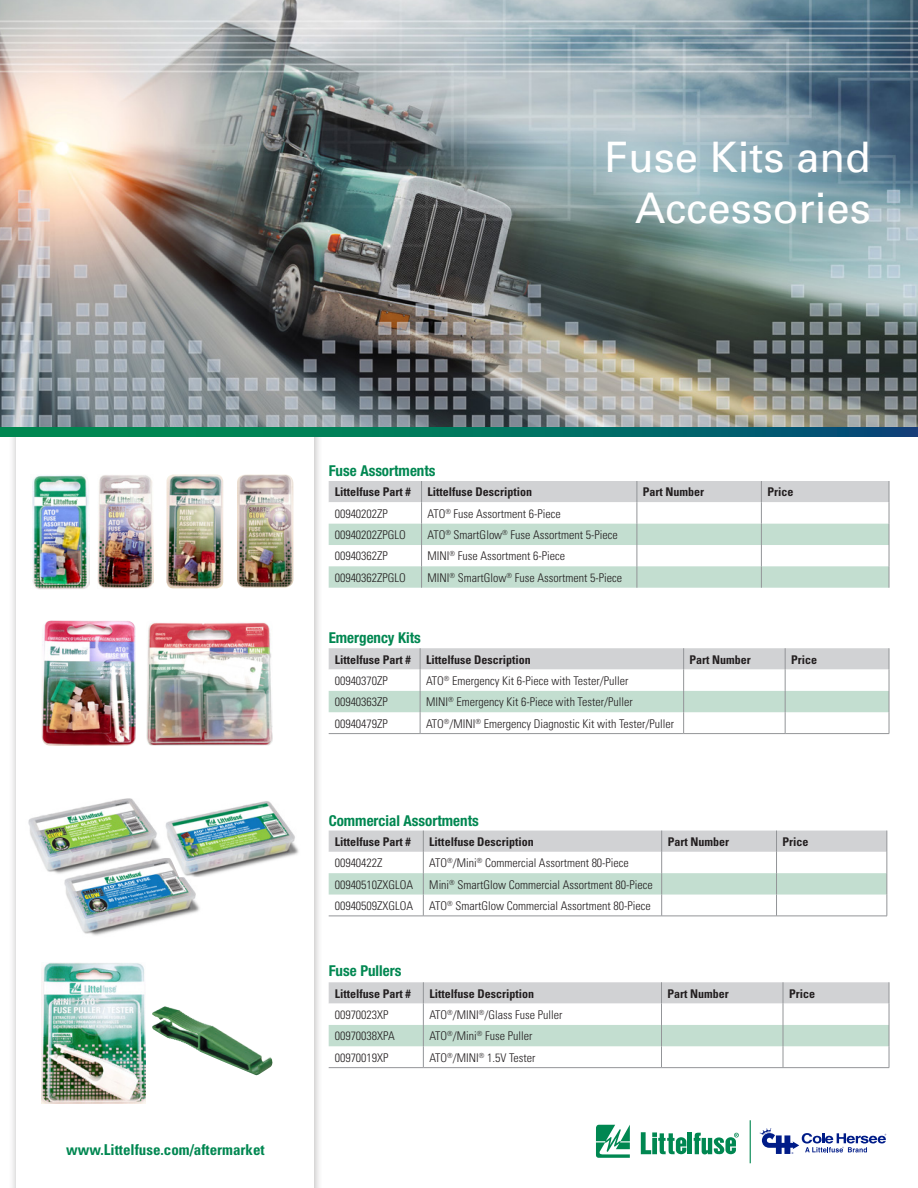
<style>
.page{position:relative;width:918px;height:1188px;background:#fff}
.page>*{position:absolute;margin:0;border:0;box-sizing:border-box;transform-origin:0 0}
.t1{font:42px/50.4px "Univers";color:#fff;text-align:right}
.t2{font:700 condensed 15px "Helvetica Neue";color:#008751}
.t3{font:700 condensed 15px "Univers";color:#008751}
.t4{font:300 condensed 12px "Univers";color:#231f20}
.t5{font:700 condensed 12px "Univers";color:#231f20}
</style>
<div class="page">
<div style="left:9px;top:316px;width:314px;height:872px;background:#231f20;opacity:.3"></div>
<div style="left:17px;top:318px;width:297px;height:870px;background:#fff"></div>
<img style="left:0;top:0;width:918px;height:427px">
<svg style="left:329px;top:982px;width:561px;height:86px"></svg>
<hr style="left:329px;top:1067px;width:94px;height:1px;background:#939598">
<hr style="left:423px;top:1067px;width:238px;height:1px;background:#939598">
<hr style="left:662px;top:1067px;width:121px;height:1px;background:#939598">
<hr style="left:783px;top:1067px;width:106px;height:1px;background:#939598">
<svg style="left:329px;top:481px;width:561px;height:107px"></svg>
<img style="left:32px;top:475px;width:57px;height:115px">
<img style="left:97px;top:475px;width:57px;height:113px">
<img style="left:166px;top:475px;width:57px;height:113px">
<img style="left:237px;top:475px;width:56px;height:113px">
<svg style="left:329px;top:648px;width:561px;height:86px"></svg>
<img style="left:146px;top:622px;width:127px;height:123px">
<img style="left:42px;top:621px;width:94px;height:125px">
<hr style="left:329px;top:916px;width:94px;height:1px;background:#939598">
<hr style="left:423px;top:916px;width:239px;height:1px;background:#939598">
<hr style="left:662px;top:916px;width:115px;height:1px;background:#939598">
<hr style="left:777px;top:916px;width:110px;height:1px;background:#939598">
<svg style="left:329px;top:831px;width:559px;height:85px"></svg>
<img style="left:64px;top:875px;width:136px;height:61px">
<img style="left:28px;top:798px;width:132px;height:77px">
<img style="left:160px;top:801px;width:139px;height:76px">
<img style="left:42px;top:963px;width:103px;height:140px">
<img style="left:152px;top:1006px;width:121px;height:69px">
<svg style="left:0;top:427px;width:918px;height:9px"></svg>
<hr style="left:750px;top:1120px;width:1px;height:43px;background:#008751">
<svg style="left:596px;top:1125px;width:34px;height:33px"></svg>
<hr style="left:688px;top:1133px;width:4px;height:21px;background:#008751">
<svg style="left:694px;top:1133px;width:45px;height:22px"></svg>
<svg style="left:641px;top:1132px;width:45px;height:22px"></svg>
<svg style="left:760px;top:1128px;width:126px;height:26px"></svg>
<p class="t1" style="left:605px;top:131px;width:268px">Fuse Kits and<br>Accessories</p>
<p class="t3" style="left:66px;top:1140px;width:200px">www.Littelfuse.com/aftermarket</p>
<p class="t2" style="left:329px;top:462px;width:108px">Fuse Assortments</p>
<p class="t5" style="left:335px;top:485px;width:77px">Littelfuse Part #</p>
<p class="t5" style="left:428px;top:485px;width:106px">Littelfuse Description</p>
<p class="t5" style="left:643px;top:485px;width:63px">Part Number</p>
<p class="t5" style="left:767px;top:485px;width:28px">Price</p>
<p class="t4" style="left:335px;top:506px;width:55px">00940202ZP</p>
<p class="t4" style="left:428px;top:506px;width:135px">ATO<sup>®</sup> Fuse Assortment 6-Piece</p>
<p class="t4" style="left:335px;top:528px;width:73px">00940202ZPGLO</p>
<p class="t4" style="left:428px;top:528px;width:192px">ATO<sup>®</sup> SmartGlow<sup>®</sup> Fuse Assortment 5-Piece</p>
<p class="t4" style="left:335px;top:549px;width:55px">00940362ZP</p>
<p class="t4" style="left:428px;top:549px;width:139px">MINI<sup>®</sup> Fuse Assortment 6-Piece</p>
<p class="t4" style="left:335px;top:570px;width:73px">00940362ZPGLO</p>
<p class="t4" style="left:428px;top:570px;width:196px">MINI<sup>®</sup> SmartGlow<sup>®</sup> Fuse Assortment 5-Piece</p>
<p class="t2" style="left:329px;top:629px;width:94px">Emergency Kits</p>
<p class="t5" style="left:335px;top:652px;width:77px">Littelfuse Part #</p>
<p class="t5" style="left:426px;top:652px;width:106px">Littelfuse Description</p>
<p class="t5" style="left:690px;top:652px;width:63px">Part Number</p>
<p class="t5" style="left:791px;top:652px;width:28px">Price</p>
<p class="t4" style="left:335px;top:673px;width:55px">00940370ZP</p>
<p class="t4" style="left:426px;top:673px;width:204px">ATO<sup>®</sup> Emergency Kit 6-Piece with Tester/Puller</p>
<p class="t4" style="left:335px;top:695px;width:55px">00940363ZP</p>
<p class="t4" style="left:426px;top:695px;width:208px">MINI<sup>®</sup> Emergency Kit 6-Piece with Tester/Puller</p>
<p class="t4" style="left:335px;top:716px;width:55px">00940479ZP</p>
<p class="t4" style="left:426px;top:716px;width:250px">ATO<sup>®</sup>/MINI<sup>®</sup> Emergency Diagnostic Kit with Tester/Puller</p>
<p class="t2" style="left:329px;top:812px;width:152px">Commercial Assortments</p>
<p class="t5" style="left:335px;top:834px;width:77px">Littelfuse Part #</p>
<p class="t5" style="left:429px;top:834px;width:106px">Littelfuse Description</p>
<p class="t5" style="left:668px;top:834px;width:63px">Part Number</p>
<p class="t5" style="left:783px;top:834px;width:28px">Price</p>
<p class="t4" style="left:335px;top:856px;width:49px">00940422Z</p>
<p class="t4" style="left:429px;top:856px;width:201px">ATO<sup>®</sup>/Mini<sup>®</sup> Commercial Assortment 80-Piece</p>
<p class="t4" style="left:335px;top:877px;width:80px">00940510ZXGLOA</p>
<p class="t4" style="left:429px;top:877px;width:225px">Mini<sup>®</sup> SmartGlow Commercial Assortment 80-Piece</p>
<p class="t4" style="left:335px;top:898px;width:80px">00940509ZXGLOA</p>
<p class="t4" style="left:429px;top:898px;width:223px">ATO<sup>®</sup> SmartGlow Commercial Assortment 80-Piece</p>
<p class="t2" style="left:329px;top:961px;width:74px">Fuse Pullers</p>
<p class="t5" style="left:335px;top:986px;width:77px">Littelfuse Part #</p>
<p class="t5" style="left:429px;top:986px;width:106px">Littelfuse Description</p>
<p class="t5" style="left:668px;top:986px;width:63px">Part Number</p>
<p class="t5" style="left:789px;top:986px;width:28px">Price</p>
<p class="t4" style="left:335px;top:1008px;width:55px">00970023XP</p>
<p class="t4" style="left:429px;top:1008px;width:134px">ATO<sup>®</sup>/MINI<sup>®</sup>/Glass Fuse Puller</p>
<p class="t4" style="left:335px;top:1029px;width:62px">00970038XPA</p>
<p class="t4" style="left:429px;top:1029px;width:104px">ATO<sup>®</sup>/Mini<sup>®</sup> Fuse Puller</p>
<p class="t4" style="left:335px;top:1050px;width:55px">00970019XP</p>
<p class="t4" style="left:429px;top:1050px;width:108px">ATO<sup>®</sup>/MINI<sup>®</sup> 1.5V Tester</p>
</div>
